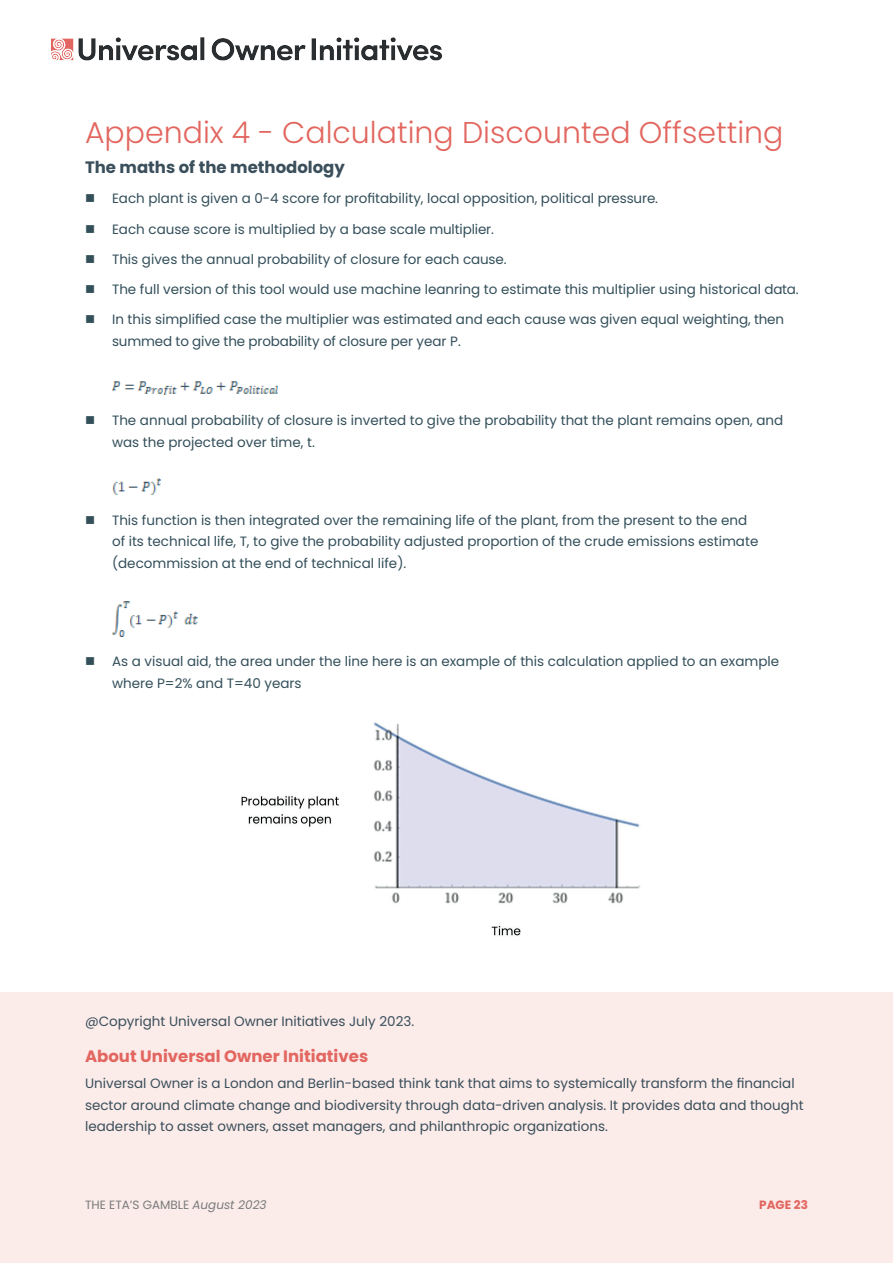
<style>
.page{position:relative;width:893px;height:1263px;background:#fff}
.page>*{position:absolute;margin:0;border:0;box-sizing:border-box;transform-origin:0 0}
.t1{font:300 30px "Poppins";color:#e2665f}
.t2{font:700 16.5px "Poppins";color:#e2665f}
.t3{font:700 16.5px "Poppins";color:#3a4f5b}
.t4{font:13.5px/21.8px "Poppins";color:#334f5a}
.t5{font:13.5px/21.8px "Poppins";color:#3a4f5b}
.t6{font:12px "Poppins";color:#797c7d}
.t7{font:700 12px "Poppins";color:#e2655f}
.s1{font-style:italic}
</style>
<div class="page">
<div style="left:0;top:993px;width:893px;height:270px;background:#fbebe9"></div>
<img style="left:112px;top:381px;width:165px;height:14px">
<img style="left:112px;top:478px;width:48px;height:16px">
<img style="left:112px;top:601px;width:86px;height:35px">
<img style="left:241px;top:722px;width:400px;height:214px">
<img style="left:51px;top:37px;width:391px;height:24px">
<h1 class="t1" style="left:85px;top:115px;width:700px">Appendix 4 - Calculating Discounted Offsetting</h1>
<p class="t3" style="left:85px;top:158px;width:261px">The maths of the methodology</p>
<p class="t4" style="left:112px;top:188px;width:547px">Each plant is given a 0-4 score for profitability, local opposition, political pressure.</p>
<p class="t4" style="left:112px;top:218px;width:383px">Each cause score is multiplied by a base scale multiplier.</p>
<p class="t4" style="left:112px;top:248px;width:396px">This gives the annual probability of closure for each cause.</p>
<p class="t4" style="left:112px;top:279px;width:688px">The full version of this tool would use machine leanring to estimate this multiplier using historical data.</p>
<p class="t4" style="left:112px;top:309px;width:674px">In this simplified case the multiplier was estimated and each cause was given equal weighting, then summed to give the probability of closure per year P.</p>
<p class="t4" style="left:112px;top:410px;width:673px">The annual probability of closure is inverted to give the probability that the plant remains open, and was the projected over time, t.</p>
<p class="t4" style="left:112px;top:509px;width:648px">This function is then integrated over the remaining life of the plant, from the present to the end of its technical life, T, to give the probability adjusted proportion of the crude emissions estimate (decommission at the end of technical life).</p>
<p class="t4" style="left:112px;top:651px;width:669px">As a visual aid, the area under the line here is an example of this calculation applied to an example where P=2% and T=40 years</p>
<p class="t5" style="left:85px;top:1011px;width:331px">@Copyright Universal Owner Initiatives July 2023.</p>
<p class="t2" style="left:85px;top:1046px;width:285px">About Universal Owner Initiatives</p>
<p class="t5" style="left:85px;top:1072px;width:720px">Universal Owner is a London and Berlin-based think tank that aims to systemically transform the financial sector around climate change and biodiversity through data-driven analysis. It provides data and thought leadership to asset owners, asset managers, and philanthropic organizations.</p>
<p class="t6" style="left:85px;top:1198px;width:183px">THE ETA’S GAMBLE <span class="s1">August 2023</span></p>
<p class="t7" style="left:759px;top:1198px;width:50px">PAGE 23</p>
</div>
